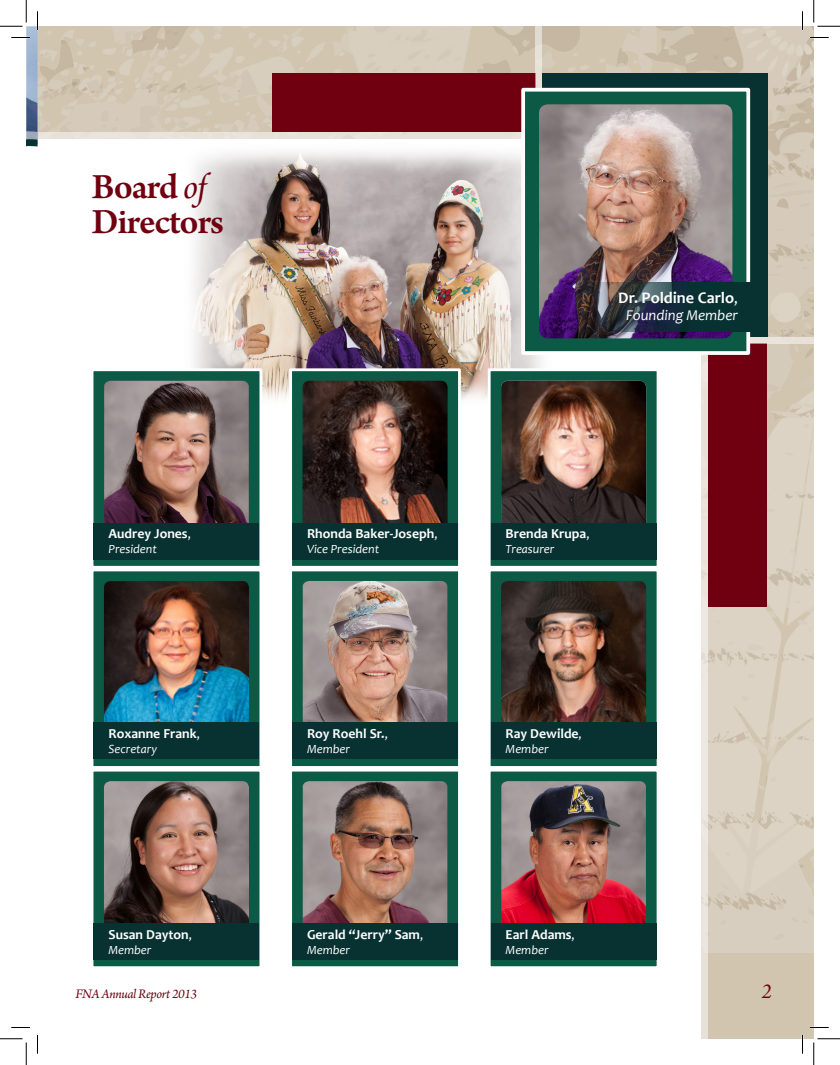
<style>
.page{position:relative;width:840px;height:1065px;background:#fff}
.page>*{position:absolute;margin:0;border:0;box-sizing:border-box;transform-origin:0 0}
.t1{font:600 37.5px/35px "Arno Pro";letter-spacing:-.025em;color:#700010}
.t2{font:22.5px "Arno Pro Italic Subhead";color:#700010}
.t3{font:700 16.25px "Candara";color:#fff}
.t4{font:italic 15px "Candara";color:#fff}
.t5{font:700 13.75px "Candara";color:#fff}
.t6{font:italic 13.75px "Arno Pro";letter-spacing:-.025em;color:#700010}
.t7{font:italic 12.5px "Candara";color:#fff}
.s1{font-family:"Arno Pro Italic Subhead";font-weight:400}
.s2{font-weight:400;font-size:15px}
.s3{font-weight:400;font-size:12.5px}
</style>
<div class="page">
<img style="left:38px;top:26px;width:776px;height:928px">
<div style="left:39px;top:954px;width:775px;height:85px;background:#d1c5b0"></div>
<div style="left:701px;top:103px;width:7px;height:936px;background:#eae6de"></div>
<div style="left:38px;top:139px;width:663px;height:900px;background:#fff"></div>
<div style="left:38px;top:132px;width:506px;height:7px;background:#e7e1d7"></div>
<div style="left:272px;top:74px;width:264px;height:58px;background:#700010"></div>
<div style="left:542px;top:73px;width:225px;height:264px;background:#083232"></div>
<div style="left:536px;top:26px;width:6px;height:327px;background:#e7e1d7"></div>
<div style="left:709px;top:343px;width:58px;height:264px;background:#700010"></div>
<div style="left:523px;top:337px;width:291px;height:6px;background:#e9e4db"></div>
<div style="left:91px;top:569px;width:171px;height:200px;background:#0c5945;border:3px solid #fff"></div>
<img style="left:104px;top:581px;width:145px;height:141px">
<div style="left:289px;top:569px;width:172px;height:200px;background:#0c5945;border:3px solid #fff"></div>
<img style="left:303px;top:581px;width:144px;height:141px">
<div style="left:488px;top:569px;width:171px;height:200px;background:#0c5945;border:3px solid #fff"></div>
<img style="left:501px;top:581px;width:145px;height:141px">
<div style="left:91px;top:769px;width:171px;height:200px;background:#0c5945;border:3px solid #fff"></div>
<img style="left:104px;top:781px;width:145px;height:142px">
<div style="left:289px;top:769px;width:172px;height:200px;background:#0c5945;border:3px solid #fff"></div>
<img style="left:303px;top:781px;width:144px;height:142px">
<div style="left:488px;top:769px;width:171px;height:200px;background:#0c5945;border:3px solid #fff"></div>
<img style="left:501px;top:781px;width:145px;height:142px">
<div style="left:94px;top:722px;width:165px;height:37px;background:#083232"></div>
<div style="left:292px;top:722px;width:166px;height:37px;background:#083232"></div>
<div style="left:491px;top:722px;width:165px;height:37px;background:#083232"></div>
<div style="left:94px;top:923px;width:165px;height:37px;background:#083232"></div>
<div style="left:292px;top:923px;width:166px;height:37px;background:#083232"></div>
<div style="left:491px;top:923px;width:165px;height:37px;background:#083232"></div>
<img style="left:194px;top:152px;width:348px;height:248px">
<div style="left:521px;top:88px;width:229px;height:267px;background:#0c5945;border:4px solid #fff"></div>
<img style="left:539px;top:104px;width:193px;height:234px">
<img style="left:542px;top:282px;width:208px;height:50px">
<div style="left:488px;top:368px;width:171px;height:201px;background:#0c5945;border:3px solid #fff"></div>
<img style="left:501px;top:381px;width:145px;height:142px">
<div style="left:289px;top:368px;width:172px;height:201px;background:#0c5945;border:3px solid #fff"></div>
<img style="left:303px;top:381px;width:145px;height:142px">
<div style="left:91px;top:368px;width:171px;height:201px;background:#0c5945;border:3px solid #fff"></div>
<img style="left:104px;top:381px;width:145px;height:142px">
<div style="left:94px;top:523px;width:165px;height:36px;background:#083232"></div>
<div style="left:292px;top:523px;width:166px;height:36px;background:#083232"></div>
<div style="left:491px;top:523px;width:165px;height:36px;background:#083232"></div>
<img style="left:26px;top:26px;width:12px;height:99px">
<svg style="left:26px;top:125px;width:13px;height:22px"></svg>
<svg style="left:11px;top:37px;width:19px;height:1px"></svg>
<svg style="left:810px;top:37px;width:19px;height:1px"></svg>
<svg style="left:11px;top:1027px;width:19px;height:1px"></svg>
<svg style="left:810px;top:1027px;width:19px;height:1px"></svg>
<svg style="left:37px;top:11px;width:1px;height:19px"></svg>
<svg style="left:37px;top:1035px;width:1px;height:19px"></svg>
<svg style="left:802px;top:11px;width:1px;height:19px"></svg>
<svg style="left:802px;top:1035px;width:1px;height:19px"></svg>
<svg style="left:0;top:0;width:27px;height:27px"></svg>
<svg style="left:0;top:1039px;width:27px;height:26px"></svg>
<svg style="left:814px;top:0;width:26px;height:27px"></svg>
<svg style="left:814px;top:1039px;width:26px;height:26px"></svg>
<p class="t1" style="left:92px;top:171px;width:134px">Board <span class="s1">of<br></span>Directors</p>
<p class="t3" style="left:618px;top:288px;width:121px">Dr. Poldine Carlo<span class="s2">,</span></p>
<p class="t4" style="left:626px;top:307px;width:113px">Founding Member</p>
<p class="t5" style="left:108px;top:526px;width:84px">Audrey Jones<span class="s3">,</span></p>
<p class="t7" style="left:108px;top:542px;width:50px">President</p>
<p class="t5" style="left:307px;top:526px;width:132px">Rhonda Baker-Joseph<span class="s3">,</span></p>
<p class="t7" style="left:307px;top:542px;width:74px">Vice President</p>
<p class="t5" style="left:506px;top:526px;width:85px">Brenda Krupa<span class="s3">,</span></p>
<p class="t7" style="left:506px;top:542px;width:50px">Treasurer</p>
<p class="t5" style="left:108px;top:725px;width:93px">Roxanne Frank<span class="s3">,</span></p>
<p class="t7" style="left:108px;top:742px;width:50px">Secretary</p>
<p class="t5" style="left:307px;top:725px;width:82px">Roy Roehl Sr.<span class="s3">,</span></p>
<p class="t7" style="left:307px;top:742px;width:44px">Member</p>
<p class="t5" style="left:506px;top:725px;width:78px">Ray Dewilde<span class="s3">,</span></p>
<p class="t7" style="left:506px;top:742px;width:44px">Member</p>
<p class="t5" style="left:108px;top:926px;width:85px">Susan Dayton<span class="s3">,</span></p>
<p class="t7" style="left:108px;top:942px;width:44px">Member</p>
<p class="t5" style="left:307px;top:926px;width:118px">Gerald “Jerry” Sam<span class="s3">,</span></p>
<p class="t7" style="left:307px;top:942px;width:44px">Member</p>
<p class="t5" style="left:506px;top:926px;width:71px">Earl Adams<span class="s3">,</span></p>
<p class="t7" style="left:506px;top:942px;width:44px">Member</p>
<p class="t6" style="left:75px;top:986px;width:123px">FNA Annual Report 2013</p>
<p class="t2" style="left:761px;top:979px;width:12px">2</p>
</div>
